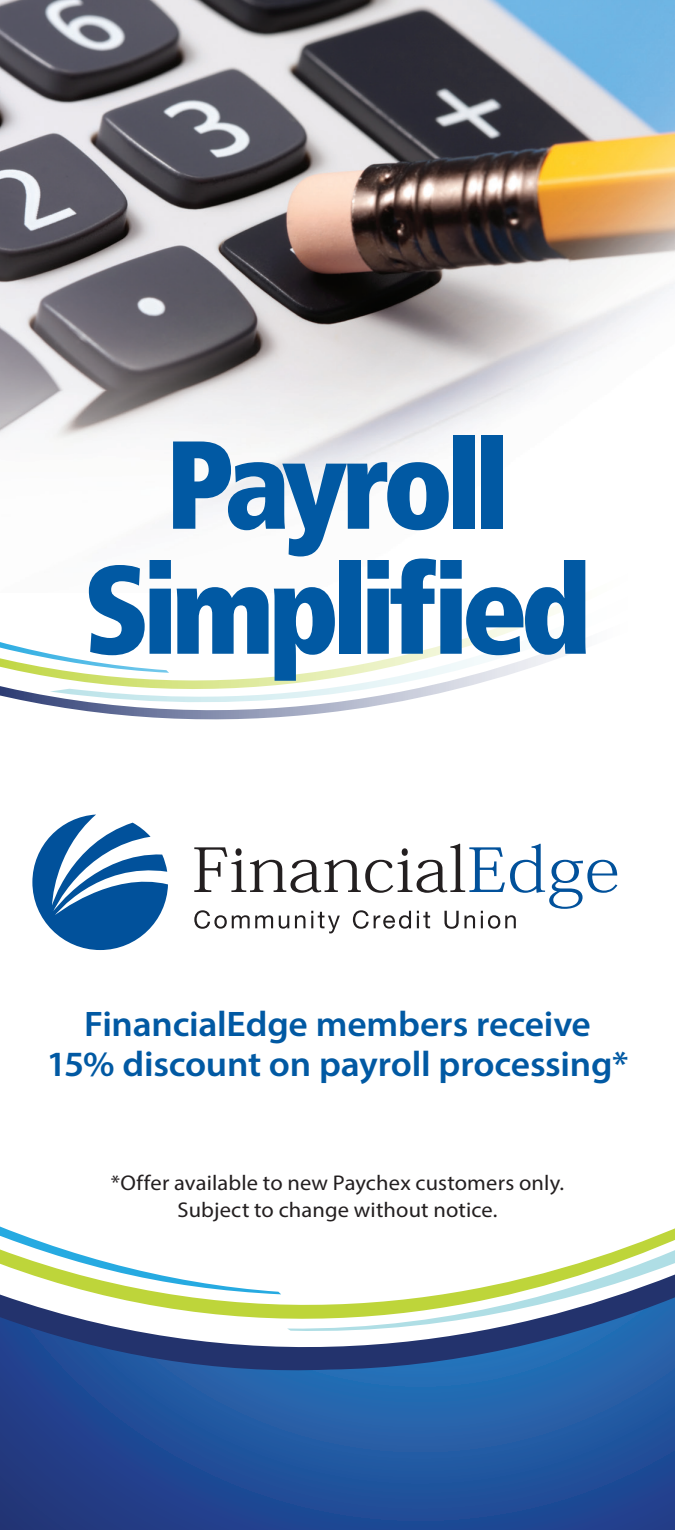
<style>
.page{position:relative;width:675px;height:1530px;background:#fff}
.page>*{position:absolute;margin:0;border:0;box-sizing:border-box;transform-origin:0 0}
.t1{font:900 condensed 125px "Frutiger LT Std";letter-spacing:-.06em;color:#0159a3;scale:.95 1}
.text{font:600 35.5px "Myriad Pro";letter-spacing:-.005em;color:#0159a3;scale:1.05 1}
.text-2{font:21.5px/27.5px "Myriad Pro";letter-spacing:.005em;color:#231f20;text-align:center;scale:1.05 1}
</style>
<div class="page">
<svg style="left:0;top:1297px;width:675px;height:233px"></svg>
<svg style="left:0;top:1226px;width:281px;height:68px"></svg>
<svg style="left:287px;top:1228px;width:388px;height:111px"></svg>
<img style="left:0;top:0;width:675px;height:504px">
<svg style="left:0;top:642px;width:50px;height:31px"></svg>
<svg style="left:50px;top:504px;width:519px;height:216px"></svg>
<svg style="left:32px;top:814px;width:586px;height:136px"></svg>
<p class="t1" style="left:166px;top:409px;width:363px">Payroll</p>
<p class="t1" style="left:84px;top:534px;width:536px">Simplified</p>
<p class="text" style="left:84px;top:1002px;width:484px">FinancialEdge members receive</p>
<p class="text" style="left:47px;top:1042px;width:556px">15% discount on payroll processing*</p>
<p class="text-2" style="left:111px;top:1169px;width:433px">*Offer available to new Paychex customers only.<br>Subject to change without notice.</p>
</div>
